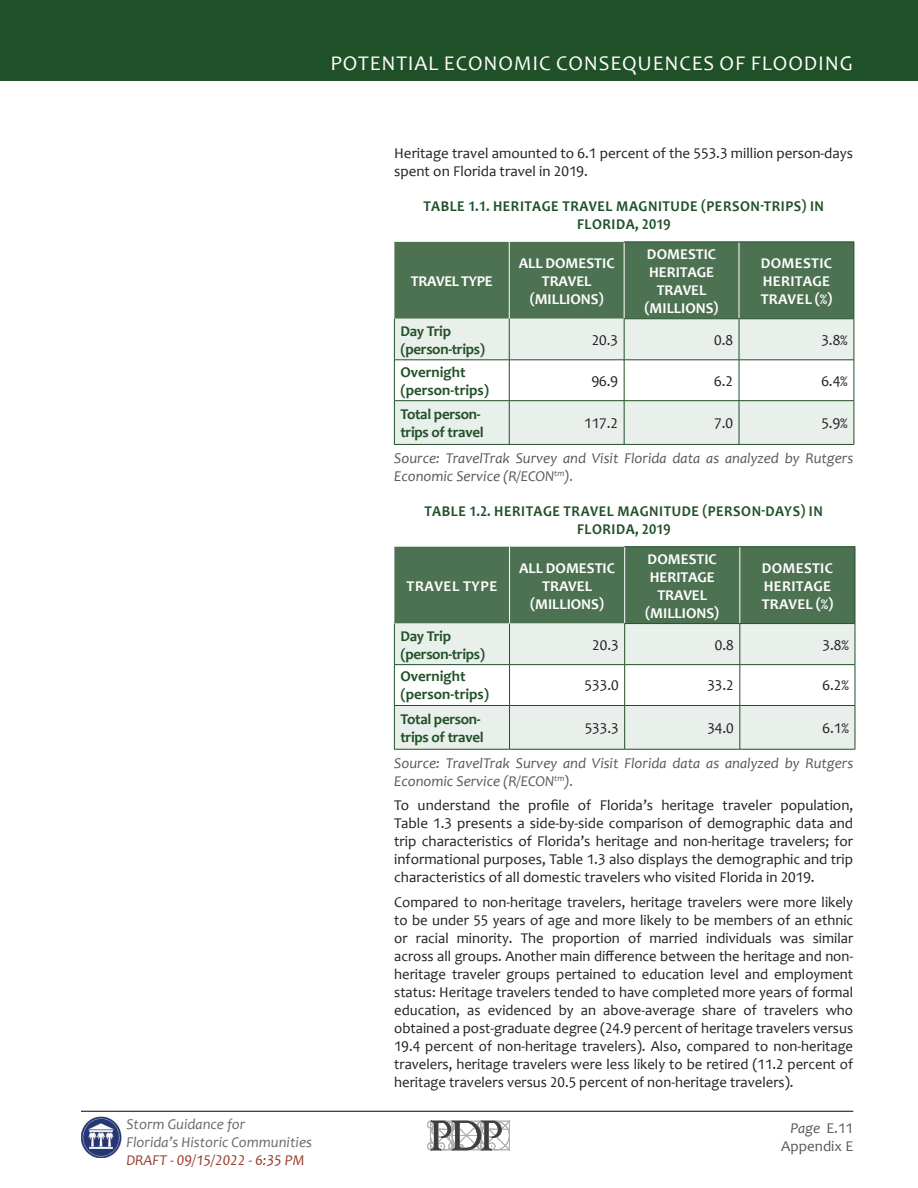
<style>
.page{position:relative;width:918px;height:1188px;background:#fff}
.page>*{position:absolute;margin:0;border:0;box-sizing:border-box;transform-origin:0 0}
.t1{font:21px "Candara";letter-spacing:.04em;color:#fff}
.t2{font:15px/18px "Candara";color:#231f20;text-align:justify}
.t3{font:italic 15px/18px "Candara";color:#57585a}
.t4{font:700 15px/18px "Candara";letter-spacing:.04em;color:#205028;text-align:center;scale:.95 1}
.t5{font:700 15px/18px "Candara";color:#fff;text-align:center}
.t6{font:700 15px/18px "Candara";letter-spacing:-.02em;color:#205028}
.t7{font:700 15px/18px "Candara";letter-spacing:.02em;color:#fff}
.t8{font:700 15px/18px "Candara";color:#205028}
.t9{font:italic 15px/18px "Candara";color:#69696c}
.t10{font:italic 15px "Candara";color:#983d2d}
.t11{font:15px/18px "Candara";color:#57585a;text-align:right}
.t12{font:700 15px "Candara";letter-spacing:-.02em;color:#fff}
.t13{font:700 15px "Candara";letter-spacing:.04em;color:#fff}
.s1{font-style:italic}
</style>
<div class="page">
<img style="left:81px;top:1116px;width:40px;height:42px">
<div style="left:0;top:0;width:918px;height:81px;background:#205028"></div>
<svg style="left:427px;top:1120px;width:84px;height:31px"></svg>
<hr style="left:81px;top:1111px;width:772px;height:1px;background:#3e3e3f">
<div style="left:394px;top:242px;width:460px;height:77px;background:#4d7252"></div>
<svg style="left:395px;top:319px;width:459px;height:125px;fill:#e9efeb"></svg>
<hr style="left:509px;top:242px;width:1px;height:77px;background:#fff">
<hr style="left:624px;top:242px;width:1px;height:76px;background:#fff">
<hr style="left:739px;top:242px;width:1px;height:76px;background:#fff">
<hr style="left:624px;top:242px;width:115px;height:1px;background:#205028">
<hr style="left:624px;top:318px;width:115px;height:1px;background:#205028">
<hr style="left:739px;top:242px;width:115px;height:1px;background:#205028">
<hr style="left:854px;top:242px;width:1px;height:76px;background:#205028">
<hr style="left:739px;top:318px;width:115px;height:1px;background:#205028">
<hr style="left:394px;top:319px;width:1px;height:41px;background:#205028">
<hr style="left:509px;top:319px;width:1px;height:41px;background:#205028">
<hr style="left:624px;top:319px;width:1px;height:41px;background:#205028">
<hr style="left:739px;top:319px;width:1px;height:41px;background:#205028">
<hr style="left:854px;top:319px;width:1px;height:41px;background:#205028">
<hr style="left:394px;top:360px;width:1px;height:40px;background:#205028">
<hr style="left:394px;top:360px;width:115px;height:1px;background:#205028">
<hr style="left:509px;top:360px;width:1px;height:40px;background:#205028">
<hr style="left:509px;top:360px;width:115px;height:1px;background:#205028">
<hr style="left:624px;top:360px;width:1px;height:40px;background:#205028">
<hr style="left:624px;top:360px;width:115px;height:1px;background:#205028">
<hr style="left:739px;top:360px;width:1px;height:40px;background:#205028">
<hr style="left:739px;top:360px;width:115px;height:1px;background:#205028">
<hr style="left:854px;top:360px;width:1px;height:40px;background:#205028">
<hr style="left:394px;top:401px;width:1px;height:43px;background:#205028">
<hr style="left:394px;top:400px;width:115px;height:1px;background:#205028">
<hr style="left:394px;top:444px;width:115px;height:1px;background:#205028">
<hr style="left:509px;top:401px;width:1px;height:43px;background:#205028">
<hr style="left:509px;top:400px;width:115px;height:1px;background:#205028">
<hr style="left:509px;top:444px;width:115px;height:1px;background:#205028">
<hr style="left:624px;top:401px;width:1px;height:43px;background:#205028">
<hr style="left:624px;top:400px;width:115px;height:1px;background:#205028">
<hr style="left:624px;top:444px;width:115px;height:1px;background:#205028">
<hr style="left:739px;top:401px;width:1px;height:43px;background:#205028">
<hr style="left:739px;top:400px;width:115px;height:1px;background:#205028">
<hr style="left:854px;top:401px;width:1px;height:43px;background:#205028">
<hr style="left:739px;top:444px;width:115px;height:1px;background:#205028">
<div style="left:394px;top:547px;width:461px;height:77px;background:#4d7252"></div>
<svg style="left:395px;top:624px;width:460px;height:125px;fill:#e9efeb"></svg>
<hr style="left:509px;top:547px;width:1px;height:77px;background:#fff">
<hr style="left:624px;top:547px;width:1px;height:76px;background:#fff">
<hr style="left:739px;top:547px;width:1px;height:76px;background:#fff">
<hr style="left:624px;top:546px;width:116px;height:1px;background:#205028">
<hr style="left:624px;top:623px;width:116px;height:1px;background:#205028">
<hr style="left:740px;top:546px;width:115px;height:1px;background:#205028">
<hr style="left:855px;top:547px;width:1px;height:76px;background:#205028">
<hr style="left:740px;top:623px;width:115px;height:1px;background:#205028">
<hr style="left:394px;top:624px;width:1px;height:40px;background:#205028">
<hr style="left:509px;top:624px;width:1px;height:40px;background:#205028">
<hr style="left:624px;top:624px;width:1px;height:40px;background:#205028">
<hr style="left:740px;top:624px;width:1px;height:40px;background:#205028">
<hr style="left:855px;top:624px;width:1px;height:40px;background:#205028">
<hr style="left:394px;top:665px;width:1px;height:40px;background:#205028">
<hr style="left:394px;top:664px;width:116px;height:1px;background:#205028">
<hr style="left:509px;top:665px;width:1px;height:40px;background:#205028">
<hr style="left:510px;top:664px;width:115px;height:1px;background:#205028">
<hr style="left:624px;top:665px;width:1px;height:40px;background:#205028">
<hr style="left:625px;top:664px;width:115px;height:1px;background:#205028">
<hr style="left:740px;top:665px;width:1px;height:40px;background:#205028">
<hr style="left:740px;top:664px;width:115px;height:1px;background:#205028">
<hr style="left:855px;top:665px;width:1px;height:40px;background:#205028">
<hr style="left:394px;top:706px;width:1px;height:43px;background:#205028">
<hr style="left:394px;top:705px;width:116px;height:1px;background:#205028">
<hr style="left:394px;top:749px;width:116px;height:1px;background:#205028">
<hr style="left:509px;top:706px;width:1px;height:43px;background:#205028">
<hr style="left:510px;top:705px;width:115px;height:1px;background:#205028">
<hr style="left:510px;top:749px;width:115px;height:1px;background:#205028">
<hr style="left:624px;top:706px;width:1px;height:43px;background:#205028">
<hr style="left:625px;top:705px;width:115px;height:1px;background:#205028">
<hr style="left:625px;top:749px;width:115px;height:1px;background:#205028">
<hr style="left:740px;top:706px;width:1px;height:43px;background:#205028">
<hr style="left:740px;top:705px;width:115px;height:1px;background:#205028">
<hr style="left:855px;top:706px;width:1px;height:43px;background:#205028">
<hr style="left:740px;top:749px;width:115px;height:1px;background:#205028">
<h1 class="t1" style="left:330px;top:50px;width:524px">POTENTIAL ECONOMIC CONSEQUENCES OF FLOODING</h1>
<p class="t9" style="left:126px;top:1115px;width:187px">Storm Guidance for<br>Florida’s Historic Communities</p>
<p class="t10" style="left:126px;top:1151px;width:180px">DRAFT - 09/15/2022 - 6:35 PM</p>
<p class="t2" style="left:394px;top:144px;width:460px">Heritage travel amounted to 6.1 percent of the 553.3 million person-days spent on Florida travel in 2019.</p>
<p class="t4" style="left:423px;top:197px;width:423px">TABLE 1.1. HERITAGE TRAVEL MAGNITUDE (PERSON-TRIPS) IN<br>FLORIDA, 2019</p>
<p class="t12" style="left:411px;top:271px;width:83px">TRAVEL TYPE</p>
<p class="t5" style="left:519px;top:254px;width:97px">ALL DOMESTIC<br>TRAVEL (MILLIONS)</p>
<p class="t5" style="left:645px;top:245px;width:76px">DOMESTIC<br>HERITAGE<br>TRAVEL (MILLIONS)</p>
<p class="t7" style="left:761px;top:254px;width:73px">DOMESTIC<br>HERITAGE<br>TRAVEL (%)</p>
<p class="t6" style="left:400px;top:322px;width:86px">Day Trip (person-trips)</p>
<p class="t2" style="left:592px;top:331px;width:28px">20.3</p>
<p class="t2" style="left:714px;top:331px;width:20px">0.8</p>
<p class="t2" style="left:821px;top:331px;width:28px">3.8%</p>
<p class="t8" style="left:400px;top:363px;width:90px">Overnight (person-trips)</p>
<p class="t2" style="left:592px;top:372px;width:28px">96.9</p>
<p class="t2" style="left:714px;top:372px;width:20px">6.2</p>
<p class="t2" style="left:821px;top:372px;width:28px">6.4%</p>
<p class="t6" style="left:400px;top:405px;width:85px">Total person&shy;trips of travel</p>
<p class="t2" style="left:584px;top:414px;width:36px">117.2</p>
<p class="t2" style="left:714px;top:414px;width:20px">7.0</p>
<p class="t2" style="left:821px;top:414px;width:28px">5.9%</p>
<p class="t3" style="left:394px;top:449px;width:461px">Source: TravelTrak Survey and Visit Florida data as analyzed by Rutgers<br>Economic Service (R/ECON<sup>tm</sup>).</p>
<p class="t4" style="left:425px;top:502px;width:421px">TABLE 1.2. HERITAGE TRAVEL MAGNITUDE (PERSON-DAYS) IN<br>FLORIDA, 2019</p>
<p class="t13" style="left:407px;top:576px;width:92px">TRAVEL TYPE</p>
<p class="t5" style="left:519px;top:559px;width:97px">ALL DOMESTIC<br>TRAVEL (MILLIONS)</p>
<p class="t5" style="left:645px;top:550px;width:76px">DOMESTIC<br>HERITAGE<br>TRAVEL (MILLIONS)</p>
<p class="t7" style="left:762px;top:559px;width:73px">DOMESTIC<br>HERITAGE<br>TRAVEL (%)</p>
<p class="t6" style="left:400px;top:627px;width:86px">Day Trip (person-trips)</p>
<p class="t2" style="left:592px;top:636px;width:28px">20.3</p>
<p class="t2" style="left:715px;top:636px;width:20px">0.8</p>
<p class="t2" style="left:823px;top:636px;width:28px">3.8%</p>
<p class="t8" style="left:400px;top:667px;width:90px">Overnight (person-trips)</p>
<p class="t2" style="left:585px;top:676px;width:36px">533.0</p>
<p class="t2" style="left:707px;top:676px;width:28px">33.2</p>
<p class="t2" style="left:823px;top:676px;width:28px">6.2%</p>
<p class="t6" style="left:400px;top:710px;width:85px">Total person&shy;trips of travel</p>
<p class="t2" style="left:585px;top:719px;width:36px">533.3</p>
<p class="t2" style="left:707px;top:719px;width:28px">34.0</p>
<p class="t2" style="left:823px;top:719px;width:28px">6.1%</p>
<p class="t3" style="left:394px;top:754px;width:461px">Source: TravelTrak Survey and Visit Florida data as analyzed by Rutgers<br>Economic Service (R/ECON<sup>tm</sup>).</p>
<p class="t2" style="left:394px;top:796px;width:461px">To understand the profile of Florida’s heritage traveler population, Table 1.3 presents a side-by-side comparison of demographic data and trip characteristics of Florida’s heritage and non-heritage travelers; for informational purposes, Table 1.3 also displays the demographic and trip characteristics of all domestic travelers who visited Florida in 2019.</p>
<p class="t2" style="left:394px;top:893px;width:461px">Compared to non-heritage travelers, heritage travelers were more likely to be under 55 years of age and more likely to be members of an ethnic or racial minority. The proportion of married individuals was similar across all groups. Another main difference between the heritage and non&shy;heritage traveler groups pertained to education level and employment status: Heritage travelers tended to have completed more years of formal education, as evidenced by an above-average share of travelers who obtained a post-graduate degree (24.9 percent of heritage travelers versus 19.4 percent of non-heritage travelers). Also, compared to non-heritage travelers, heritage travelers were less likely to be retired (11.2 percent of heritage travelers versus 20.5 percent of non-heritage travelers).</p>
<p class="t11" style="left:781px;top:1119px;width:73px"><span class="s1">Page</span> E.11<br>Appendix E</p>
</div>
